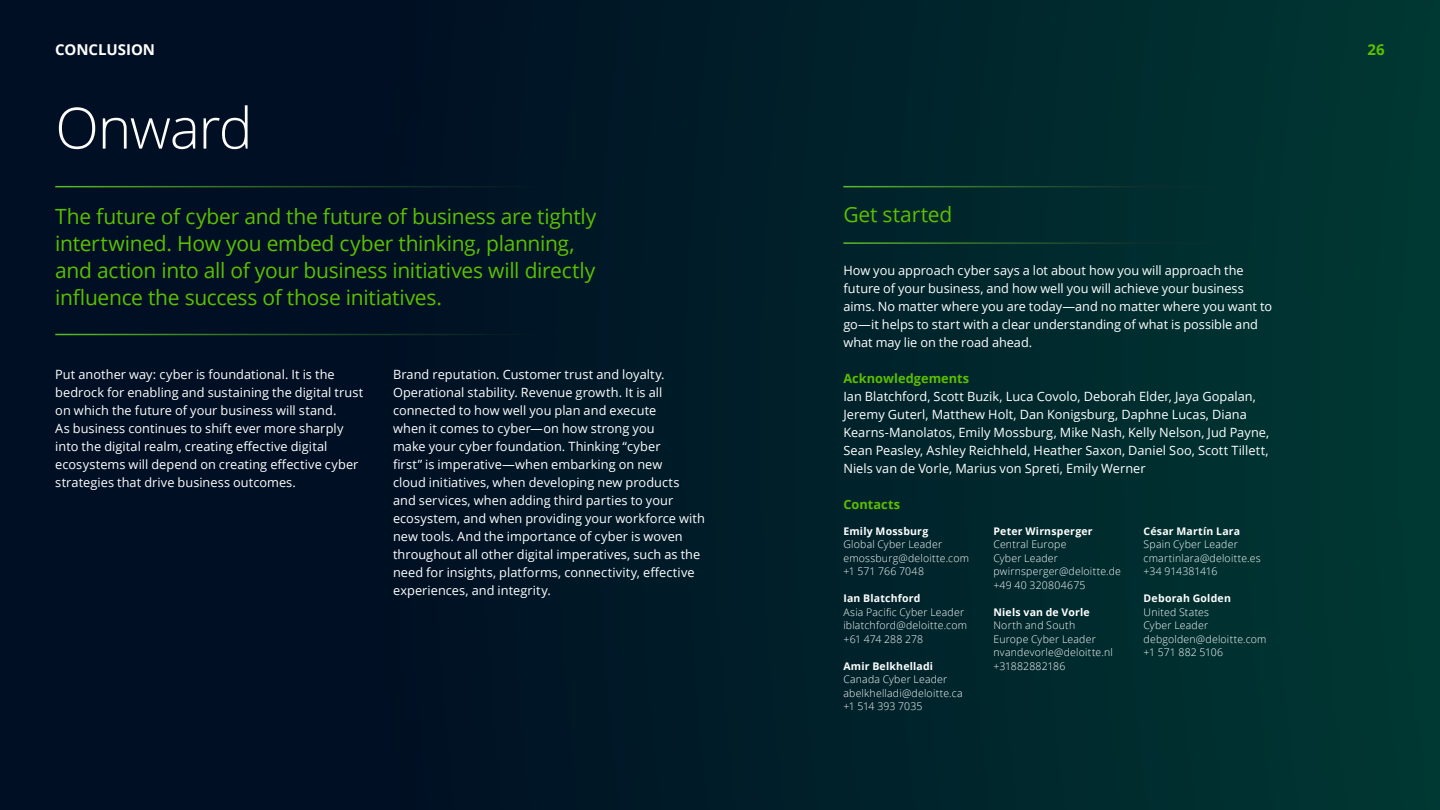
<style>
.page{position:relative;width:1440px;height:810px;background:#fff}
.page>*{position:absolute;margin:0;border:0;box-sizing:border-box;transform-origin:0 0}
.t1{font:300 57px "Open Sans";letter-spacing:-.025em;color:#fff}
.t2{font:21px/27px "Open Sans";letter-spacing:-.015em;color:#5bc000}
.t3{font:700 15px "Open Sans";color:#fff}
.t4{font:700 15px "Open Sans";color:#5bc000}
.t5{font:12.75px/18px "Open Sans";letter-spacing:.005em;color:#fff}
.t6{font:700 12.75px "Open Sans";letter-spacing:.005em;color:#5bc000}
.t7{font:300 10.5px/13.5px "Open Sans";letter-spacing:.02em;color:#fff}
.t8{font:700 10.5px "Open Sans";letter-spacing:.02em;color:#fff}
</style>
<div class="page">
<img style="left:0;top:0;width:1440px;height:810px">
<hr style="left:843px;top:242px;width:429px;height:2px;background:#fff">
<hr style="left:843px;top:186px;width:429px;height:1px;background:#fff">
<hr style="left:55px;top:334px;width:542px;height:1px;background:#fff">
<hr style="left:55px;top:186px;width:542px;height:1px;background:#fff">
<p class="t3" style="left:55px;top:39px;width:101px">CONCLUSION</p>
<p class="t4" style="left:1367px;top:39px;width:19px">26</p>
<h1 class="t1" style="left:55px;top:89px;width:199px">Onward</h1>
<h2 class="t2" style="left:55px;top:202px;width:543px">The future of cyber and the future of business are tightly intertwined. How you embed cyber thinking, planning, and action into all of your business initiatives will directly influence the success of those initiatives.</h2>
<h2 class="t2" style="left:843px;top:201px;width:110px">Get started</h2>
<p class="t5" style="left:843px;top:261px;width:430px">How you approach cyber says a lot about how you will approach the future of your business, and how well you will achieve your business aims. No matter where you are today—and no matter where you want to go—it helps to start with a clear understanding of what is possible and what may lie on the road ahead.</p>
<p class="t6" style="left:843px;top:369px;width:127px">Acknowledgements</p>
<p class="t5" style="left:843px;top:387px;width:427px">Ian Blatchford, Scott Buzik, Luca Covolo, Deborah Elder, Jaya Gopalan, Jeremy Guterl, Matthew Holt, Dan Konigsburg, Daphne Lucas, Diana Kearns-Manolatos, Emily Mossburg, Mike Nash, Kelly Nelson, Jud Payne, Sean Peasley, Ashley Reichheld, Heather Saxon, Daniel Soo, Scott Tillett, Niels van de Vorle, Marius von Spreti, Emily Werner</p>
<p class="t6" style="left:843px;top:495px;width:58px">Contacts</p>
<p class="t8" style="left:843px;top:524px;width:86px">Emily Mossburg</p>
<p class="t7" style="left:843px;top:537px;width:127px">Global Cyber Leader emossburg@deloitte.com +1 571 766 7048</p>
<p class="t8" style="left:843px;top:591px;width:79px">Ian Blatchford</p>
<p class="t7" style="left:843px;top:605px;width:125px">Asia Pacific Cyber Leader iblatchford@deloitte.com +61 474 288 278</p>
<p class="t8" style="left:843px;top:659px;width:91px">Amir Belkhelladi</p>
<p class="t7" style="left:843px;top:672px;width:121px">Canada Cyber Leader abelkhelladi@deloitte.ca +1 514 393 7035</p>
<p class="t5" style="left:55px;top:365px;width:310px">Put another way: cyber is foundational. It is the bedrock for enabling and sustaining the digital trust on which the future of your business will stand.<br>As business continues to shift ever more sharply into the digital realm, creating effective digital ecosystems will depend on creating effective cyber strategies that drive business outcomes.</p>
<p class="t5" style="left:393px;top:365px;width:314px">Brand reputation. Customer trust and loyalty.<br>Operational stability. Revenue growth. It is all connected to how well you plan and execute<br>when it comes to cyber—on how strong you<br>make your cyber foundation. Thinking “cyber<br>first” is imperative—when embarking on new<br>cloud initiatives, when developing new products and services, when adding third parties to your ecosystem, and when providing your workforce with new tools. And the importance of cyber is woven throughout all other digital imperatives, such as the need for insights, platforms, connectivity, effective experiences, and integrity.</p>
<p class="t8" style="left:1144px;top:524px;width:98px">César Martín Lara</p>
<p class="t7" style="left:1144px;top:537px;width:119px">Spain Cyber Leader cmartinlara@deloitte.es +34 914381416</p>
<p class="t8" style="left:1144px;top:591px;width:89px">Deborah Golden</p>
<p class="t7" style="left:1144px;top:605px;width:124px">United States<br>Cyber Leader debgolden@deloitte.com +1 571 882 5106</p>
<p class="t8" style="left:994px;top:524px;width:101px">Peter Wirnsperger</p>
<p class="t7" style="left:994px;top:537px;width:129px">Central Europe<br>Cyber Leader pwirnsperger@deloitte.de +49 40 320804675</p>
<p class="t8" style="left:994px;top:605px;width:98px">Niels van de Vorle</p>
<p class="t7" style="left:994px;top:618px;width:121px">North and South<br>Europe Cyber Leader nvandevorle@deloitte.nl +31882882186</p>
</div>
